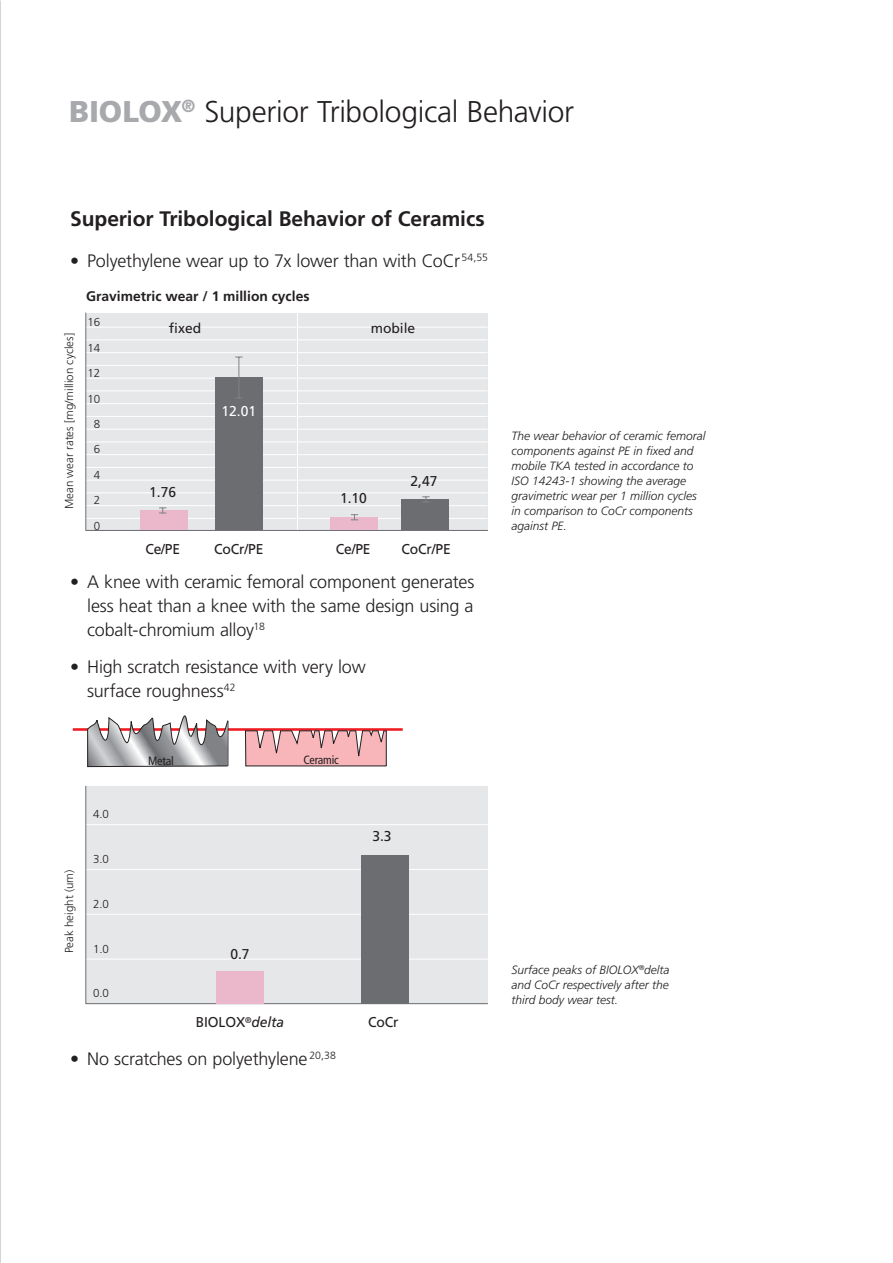
<style>
.page{position:relative;width:893px;height:1263px;background:#fff}
.page>*{position:absolute;margin:0;border:0;box-sizing:border-box;transform-origin:0 0}
.Headline_20_26_75{font:300 30px "Frutiger LT Pro";letter-spacing:-.01em;color:#231f20}
.Subhead_14_16_65_s{font:700 21px "Frutiger LT Pro";letter-spacing:-.005em;color:#231f20}
.t1{font:300 18px/24px "Frutiger LT Pro";letter-spacing:-.01em;color:#231f20;text-align:justify}
.t2{font:14.25px "Frutiger LT Pro";letter-spacing:-.01em;color:#231f20}
.t3{font:14.25px "Frutiger LT Pro";color:#fff}
.t4{font:700 13.8px "Frutiger";color:#231f20}
.t5{font:13.8px "Frutiger";color:#231f20}
.Bildlegende_8_10_4{font:italic 300 12px/15px "Frutiger LT Pro";color:#231f20}
.Bildnummern_8_10_5{font:condensed 12px "Frutiger LT Pro";letter-spacing:-.02em;color:#231f20}
.t6{font:300 11.55px/25.3px "Frutiger";color:#231f20}
.s1{font-weight:900;color:#a8a9ad}
.s2{font-style:italic}
</style>
<div class="page">
<hr style="left:73px;top:728px;width:330px;height:3px;background:#ee1d23">
<svg style="left:245px;top:730px;width:142px;height:36px;background:#e3a9ad"></svg>
<svg style="left:87px;top:715px;width:141px;height:52px"></svg>
<div style="left:298px;top:313px;width:190px;height:218px;background:#e6e7e9"></div>
<div style="left:86px;top:313px;width:210px;height:218px;background:#e6e7e9"></div>
<hr style="left:86px;top:467px;width:210px;height:1px;background:#fff">
<hr style="left:86px;top:493px;width:210px;height:1px;background:#fff">
<hr style="left:86px;top:518px;width:210px;height:1px;background:#fff">
<hr style="left:86px;top:505px;width:210px;height:1px;background:#fff">
<hr style="left:86px;top:480px;width:210px;height:1px;background:#fff">
<hr style="left:86px;top:454px;width:210px;height:1px;background:#fff">
<hr style="left:86px;top:442px;width:210px;height:1px;background:#fff">
<hr style="left:86px;top:416px;width:210px;height:1px;background:#fff">
<hr style="left:86px;top:391px;width:210px;height:1px;background:#fff">
<hr style="left:86px;top:378px;width:210px;height:1px;background:#fff">
<hr style="left:86px;top:352px;width:210px;height:1px;background:#fff">
<hr style="left:86px;top:365px;width:210px;height:1px;background:#fff">
<hr style="left:86px;top:327px;width:210px;height:1px;background:#fff">
<hr style="left:86px;top:340px;width:210px;height:1px;background:#fff">
<hr style="left:86px;top:403px;width:210px;height:1px;background:#fff">
<hr style="left:86px;top:429px;width:210px;height:1px;background:#fff">
<hr style="left:298px;top:467px;width:189px;height:1px;background:#fff">
<hr style="left:298px;top:493px;width:189px;height:1px;background:#fff">
<hr style="left:298px;top:518px;width:189px;height:1px;background:#fff">
<hr style="left:298px;top:505px;width:189px;height:1px;background:#fff">
<hr style="left:298px;top:480px;width:189px;height:1px;background:#fff">
<hr style="left:298px;top:454px;width:189px;height:1px;background:#fff">
<hr style="left:298px;top:442px;width:189px;height:1px;background:#fff">
<hr style="left:298px;top:416px;width:189px;height:1px;background:#fff">
<hr style="left:298px;top:391px;width:189px;height:1px;background:#fff">
<hr style="left:298px;top:378px;width:189px;height:1px;background:#fff">
<hr style="left:298px;top:352px;width:189px;height:1px;background:#fff">
<hr style="left:298px;top:365px;width:189px;height:1px;background:#fff">
<hr style="left:298px;top:327px;width:189px;height:1px;background:#fff">
<hr style="left:298px;top:340px;width:189px;height:1px;background:#fff">
<hr style="left:298px;top:403px;width:189px;height:1px;background:#fff">
<hr style="left:298px;top:429px;width:189px;height:1px;background:#fff">
<hr style="left:86px;top:530px;width:402px;height:1px;background:#6c6d70">
<hr style="left:86px;top:313px;width:1px;height:217px;background:#6c6d70">
<div style="left:140px;top:510px;width:47px;height:20px;background:#ebb7cb"></div>
<div style="left:215px;top:377px;width:47px;height:153px;background:#6c6d70"></div>
<div style="left:402px;top:499px;width:47px;height:31px;background:#6c6d70"></div>
<div style="left:330px;top:517px;width:47px;height:13px;background:#ebb7cb"></div>
<svg style="left:422px;top:496px;width:8px;height:6px"></svg>
<svg style="left:351px;top:514px;width:7px;height:6px"></svg>
<svg style="left:159px;top:507px;width:7px;height:7px"></svg>
<hr style="left:238px;top:357px;width:1px;height:41px;background:#808285">
<div style="left:86px;top:786px;width:402px;height:218px;background:#e6e7e9"></div>
<hr style="left:86px;top:914px;width:402px;height:1px;background:#fff">
<hr style="left:86px;top:869px;width:402px;height:1px;background:#fff">
<hr style="left:86px;top:824px;width:402px;height:1px;background:#fff">
<hr style="left:86px;top:959px;width:402px;height:1px;background:#fff">
<hr style="left:86px;top:1003px;width:402px;height:1px;background:#6c6d70">
<hr style="left:86px;top:786px;width:1px;height:218px;background:#6c6d70">
<div style="left:217px;top:971px;width:47px;height:32px;background:#ebb7cb"></div>
<div style="left:361px;top:855px;width:47px;height:148px;background:#6c6d70"></div>
<p class="Headline_20_26_75" style="left:69px;top:95px;width:507px"><span class="s1">BIOLOX</span><sup>®</sup> Superior Tribological Behavior</p>
<p class="Subhead_14_16_65_s" style="left:70px;top:207px;width:416px">Superior Tribological Behavior of Ceramics</p>
<p class="t1" style="left:70px;top:249px;width:419px">• Polyethylene wear up to 7x lower than with CoCr<sup>54,55</sup></p>
<p class="t6" style="left:57px;top:509px;width:177px;rotate:-90deg">Mean wear rates [mg/million cycles]</p>
<p class="t4" style="left:86px;top:288px;width:225px">Gravimetric wear / 1 million cycles</p>
<p class="t5" style="left:169px;top:320px;width:34px">fixed</p>
<p class="t5" style="left:371px;top:320px;width:46px">mobile</p>
<p class="t6" style="left:87px;top:310px;width:14px">16</p>
<p class="t6" style="left:87px;top:335px;width:14px">14</p>
<p class="t6" style="left:87px;top:361px;width:14px">12</p>
<p class="t6" style="left:87px;top:386px;width:14px">10</p>
<p class="t6" style="left:94px;top:411px;width:8px">8</p>
<p class="t6" style="left:94px;top:437px;width:8px">6</p>
<p class="t6" style="left:94px;top:462px;width:8px">4<br>2</p>
<p class="t6" style="left:94px;top:513px;width:8px">0</p>
<p class="t3" style="left:221px;top:403px;width:36px">12.01</p>
<p class="t2" style="left:410px;top:472px;width:28px">2,47</p>
<p class="t2" style="left:149px;top:484px;width:28px">1.76</p>
<p class="t2" style="left:340px;top:490px;width:28px">1.10</p>
<p class="t2" style="left:145px;top:541px;width:36px">Ce/PE</p>
<p class="t2" style="left:214px;top:541px;width:51px">CoCr/PE</p>
<p class="t2" style="left:336px;top:541px;width:36px">Ce/PE</p>
<p class="t2" style="left:402px;top:541px;width:51px">CoCr/PE</p>
<p class="t1" style="left:87px;top:570px;width:389px;text-indent:-17px">• A knee with ceramic femoral component generates less heat than a knee with the same design using a cobalt-chromium alloy<sup>18</sup></p>
<p class="t1" style="left:87px;top:654px;width:280px;text-indent:-17px">• High scratch resistance with very low surface roughness<sup>42</sup></p>
<p class="t6" style="left:57px;top:953px;width:85px;rotate:-90deg">Peak height (um)</p>
<p class="t6" style="left:93px;top:801px;width:18px">4.0</p>
<p class="t6" style="left:93px;top:846px;width:18px">3.0</p>
<p class="t6" style="left:93px;top:891px;width:18px">2.0</p>
<p class="t6" style="left:93px;top:936px;width:18px">1.0</p>
<p class="t6" style="left:93px;top:980px;width:18px">0.0</p>
<p class="Bildnummern_8_10_5" style="left:148px;top:753px;width:27px">Metal</p>
<p class="Bildnummern_8_10_5" style="left:303px;top:753px;width:37px">Ceramic</p>
<p class="t2" style="left:372px;top:828px;width:21px">3.3</p>
<p class="t2" style="left:230px;top:946px;width:21px">0.7</p>
<p class="t2" style="left:196px;top:1014px;width:90px">BIOLOX<sup>®</sup><span class="s2">delta</span></p>
<p class="t2" style="left:368px;top:1014px;width:32px">CoCr</p>
<p class="t1" style="left:70px;top:1047px;width:267px">• No scratches on polyethylene <sup>20,38</sup></p>
<p class="Bildlegende_8_10_4" style="left:511px;top:428px;width:195px">The wear behavior of ceramic femoral components against PE in fixed and mobile TKA tested in accordance to<br>ISO 14243-1 showing the average gravimetric wear per 1 million cycles in comparison to CoCr components against PE.</p>
<p class="Bildlegende_8_10_4" style="left:511px;top:962px;width:160px;text-align:justify">Surface peaks of BIOLOX<sup>®</sup>delta and CoCr respectively after the third body wear test.</p>
</div>
